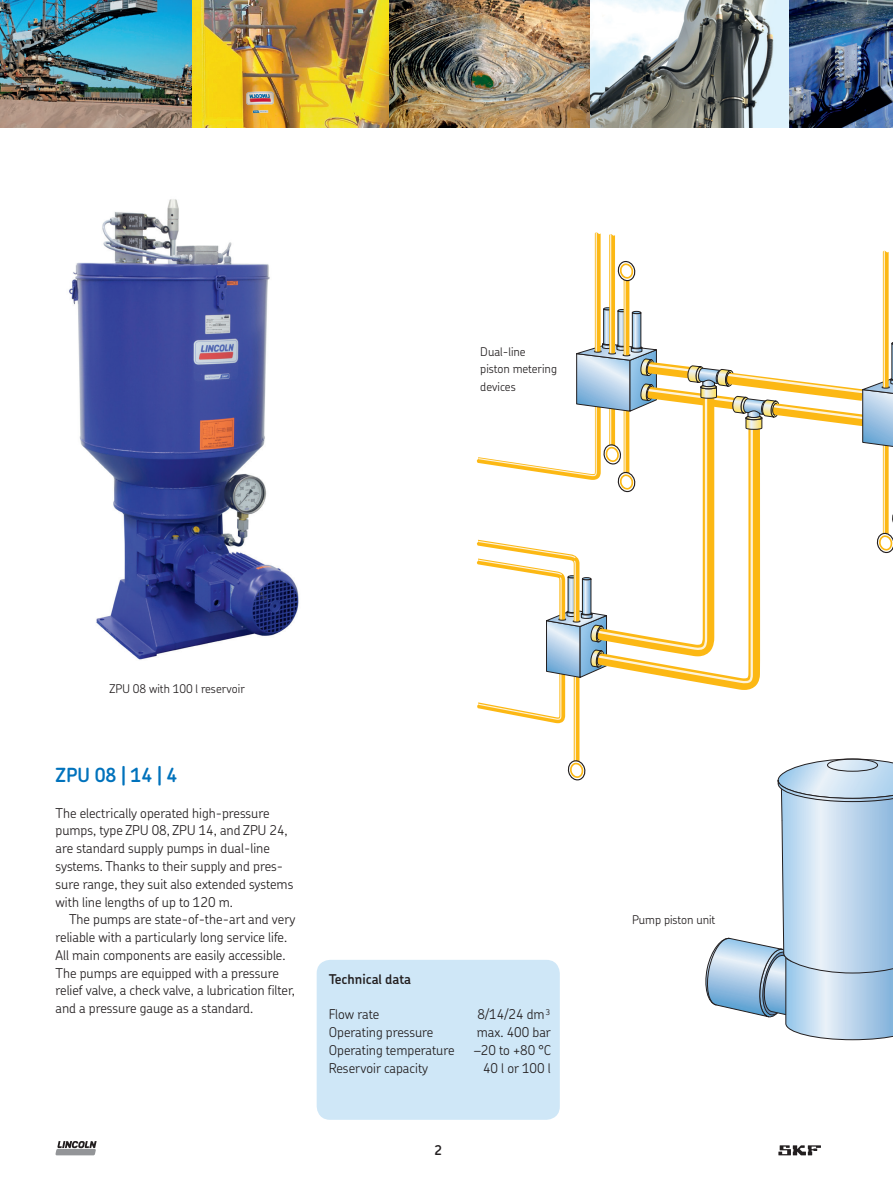
<style>
.page{position:relative;width:893px;height:1191px;background:#fff}
.page>*{position:absolute;margin:0;border:0;box-sizing:border-box;transform-origin:0 0}
.t1{font:600 19.5px "SKF Chevin";color:#0072bc}
.t2{font:300 13.5px/17.9px "SKF Chevin";color:#231f20}
.t3{font:600 13.5px "SKF Chevin";color:#231f20}
.t4{font:300 12px/17.7px "SKF Chevin";color:#231f20}
</style>
<div class="page">
<svg style="left:778px;top:1145px;width:43px;height:10px"></svg>
<svg style="left:56px;top:1141px;width:41px;height:14px"></svg>
<svg style="left:476px;top:232px;width:417px;height:809px"></svg>
<img style="left:69px;top:199px;width:230px;height:461px">
<img style="left:0;top:0;width:892px;height:128px">
<img style="left:390px;top:0;width:200px;height:128px">
<div style="left:316px;top:960px;width:244px;height:160px;background:#cfe7f7;border-radius:14px"></div>
<p class="t4" style="left:109px;top:680px;width:137px">ZPU 08 with 100 l reservoir</p>
<p class="t4" style="left:480px;top:342px;width:78px">Dual-line piston metering devices</p>
<h1 class="t1" style="left:56px;top:762px;width:123px">ZPU 08 | 14 | 4</h1>
<p class="t2" style="left:56px;top:804px;width:239px">The electrically operated high-pressure pumps, type ZPU 08, ZPU 14, and ZPU 24, are standard supply pumps in dual-line systems. Thanks to their supply and pres&shy;sure range, they suit also extended systems with line lengths of up to 120 m.</p>
<p class="t2" style="left:56px;top:910px;width:241px;text-indent:14px">The pumps are state-of-the-art and very reliable with a particularly long service life.<br>All main components are easily accessible.<br>The pumps are equipped with a pressure relief valve, a check valve, a lubrication filter, and a pressure gauge as a standard.</p>
<p class="t4" style="left:632px;top:911px;width:85px">Pump piston unit</p>
<p class="t3" style="left:329px;top:970px;width:84px">Technical data</p>
<p class="t2" style="left:329px;top:1005px;width:52px">Flow rate</p>
<p class="t2" style="left:477px;top:1005px;width:75px">8/14/24 dm³</p>
<p class="t2" style="left:329px;top:1023px;width:106px">Operating pressure</p>
<p class="t2" style="left:477px;top:1023px;width:76px">max. 400 bar</p>
<p class="t2" style="left:329px;top:1041px;width:127px">Operating temperature</p>
<p class="t2" style="left:474px;top:1041px;width:79px">–20 to +80 °C</p>
<p class="t2" style="left:329px;top:1059px;width:101px">Reservoir capacity</p>
<p class="t2" style="left:483px;top:1059px;width:69px">40 l or 100 l</p>
<p class="t3" style="left:434px;top:1142px;width:9px">2</p>
</div>
